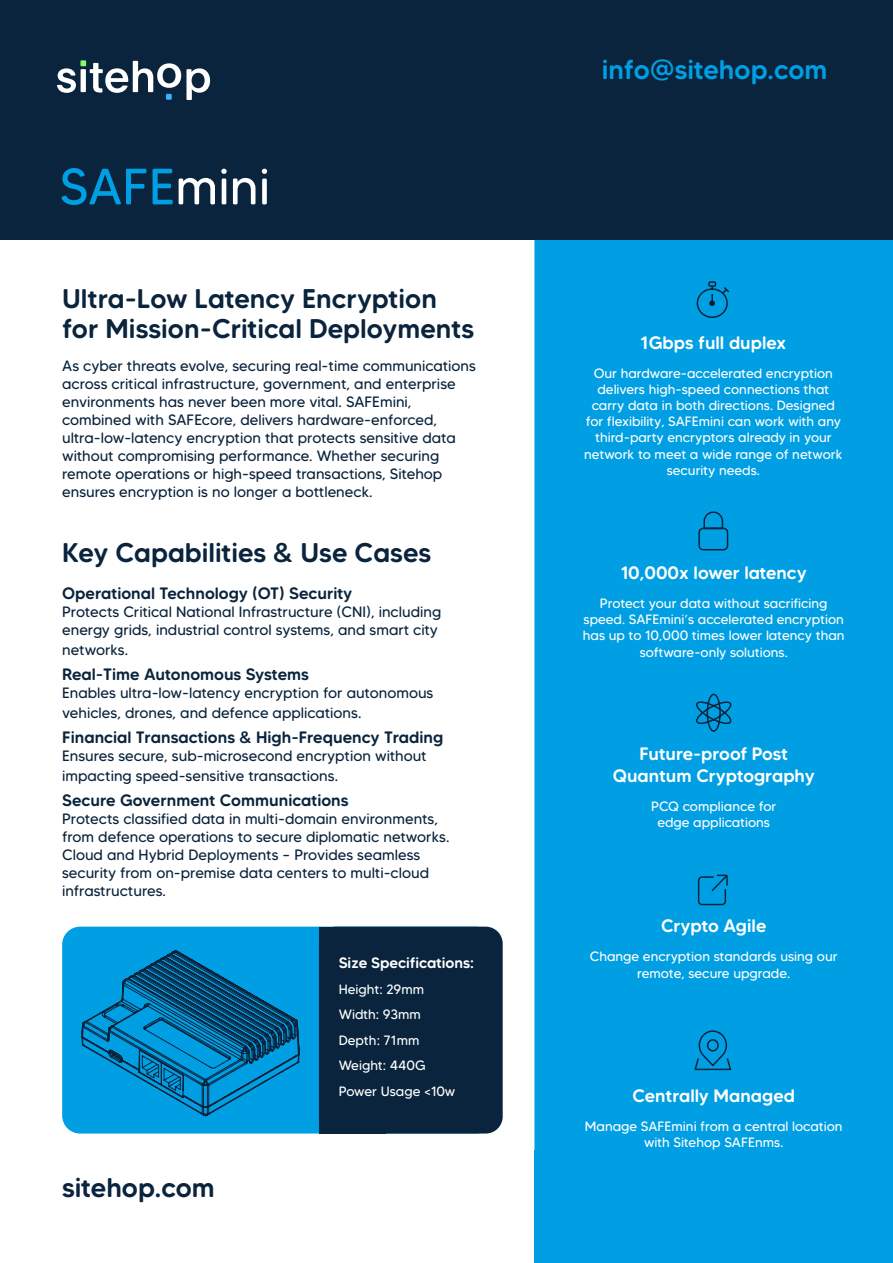
<style>
.page{position:relative;width:893px;height:1263px;background:#fff}
.page>*{position:absolute;margin:0;border:0;box-sizing:border-box;transform-origin:0 0}
.t1{font:51px "MADE Tommy Soft";color:#009fe3}
.t2{font:500 27px/30px "MADE Tommy Soft";color:#0a243d}
.t3{font:500 27px "MADE Tommy Soft";color:#009fe3}
.t4{font:500 18px/21.6px "MADE Tommy Soft";color:#fff;text-align:center}
.t5{font:500 16.5px "MADE Tommy Soft";color:#0a243d}
.t6{font:15px/18px "MADE Tommy Soft";color:#0a243d}
.t7{font:500 15px "MADE Tommy Soft";color:#fff}
.t8{font:13.5px/16.2px "MADE Tommy Soft";color:#fff;text-align:center}
.s1{color:#fff}
</style>
<div class="page">
<div style="left:534px;top:115px;width:359px;height:1148px;background:#009fe3;border-radius:18px"></div>
<div style="left:0;top:0;width:893px;height:240px;background:#0a243d"></div>
<svg style="left:57px;top:60px;width:153px;height:40px"></svg>
<svg style="left:698px;top:511px;width:31px;height:40px"></svg>
<svg style="left:696px;top:693px;width:36px;height:39px"></svg>
<div style="left:534px;top:1179px;width:358px;height:83px;background:#009fe3"></div>
<div style="left:62px;top:927px;width:432px;height:206px;background:#009fe3;border-radius:18px"></div>
<div style="left:319px;top:927px;width:184px;height:206px;background:#0a243d;border-radius:17px"></div>
<svg style="left:319px;top:927px;width:13px;height:206px"></svg>
<svg style="left:81px;top:950px;width:219px;height:166px"></svg>
<svg style="left:696px;top:281px;width:34px;height:37px"></svg>
<svg style="left:694px;top:1030px;width:38px;height:41px"></svg>
<svg style="left:697px;top:874px;width:31px;height:32px"></svg>
<h1 class="t1" style="left:60px;top:155px;width:212px">SAFE<span class="s1">mini</span></h1>
<h2 class="t2" style="left:62px;top:283px;width:414px">Ultra-Low Latency Encryption for Mission-Critical Deployments</h2>
<p class="t6" style="left:62px;top:356px;width:415px">As cyber threats evolve, securing real-time communications across critical infrastructure, government, and enterprise environments has never been more vital. SAFEmini, combined with SAFEcore, delivers hardware-enforced, ultra-low-latency encryption that protects sensitive data without compromising performance. Whether securing remote operations or high-speed transactions, Sitehop ensures encryption is no longer a bottleneck.</p>
<h2 class="t2" style="left:62px;top:537px;width:371px">Key Capabilities &amp; Use Cases</h2>
<p class="t5" style="left:62px;top:583px;width:292px">Operational Technology (OT) Security</p>
<p class="t6" style="left:62px;top:603px;width:381px">Protects Critical National Infrastructure (CNI), including energy grids, industrial control systems, and smart city</p>
<p class="t6" style="left:62px;top:640px;width:68px">networks.</p>
<p class="t5" style="left:62px;top:664px;width:248px">Real-Time Autonomous Systems</p>
<p class="t6" style="left:62px;top:683px;width:373px;line-height:19.5px">Enables ultra-low-latency encryption for autonomous vehicles, drones, and defence applications.</p>
<p class="t5" style="left:62px;top:727px;width:383px">Financial Transactions &amp; High-Frequency Trading</p>
<p class="t6" style="left:62px;top:746px;width:366px;line-height:19.5px">Ensures secure, sub-microsecond encryption without impacting speed-sensitive transactions.</p>
<p class="t5" style="left:62px;top:790px;width:288px">Secure Government Communications</p>
<p class="t6" style="left:62px;top:810px;width:389px">Protects classified data in multi-domain environments, from defence operations to secure diplomatic networks.<br>Cloud and Hybrid Deployments – Provides seamless security from on-premise data centers to multi-cloud infrastructures.</p>
<h2 class="t2" style="left:62px;top:1172px;width:154px">sitehop.com</h2>
<p class="t7" style="left:339px;top:953px;width:137px">Size Specifications:</p>
<p class="t8" style="left:339px;top:976px;width:118px;line-height:25.5px;text-align:left">Height: 29mm<br>Width: 93mm<br>Depth: 71mm<br>Weight: 440G<br>Power Usage &lt;10w</p>
<h2 class="t3" style="left:602px;top:53px;width:227px">info@sitehop.com</h2>
<p class="t4" style="left:641px;top:331px;width:147px">1Gbps full duplex</p>
<p class="t8" style="left:584px;top:365px;width:260px">Our hardware-accelerated encryption delivers high-speed connections that carry data in both directions. Designed for flexibility, SAFEmini can work with any third-party encryptors already in your network to meet a wide range of network security needs.</p>
<p class="t4" style="left:621px;top:562px;width:187px">10,000x lower latency</p>
<p class="t8" style="left:583px;top:595px;width:263px">Protect your data without sacrificing speed. SAFEmini’s accelerated encryption has up to 10,000 times lower latency than software-only solutions.</p>
<p class="t4" style="left:613px;top:743px;width:203px">Future-proof Post<br>Quantum Cryptography</p>
<p class="t8" style="left:651px;top:797px;width:127px">PCQ compliance for edge applications</p>
<p class="t4" style="left:661px;top:915px;width:107px">Crypto Agile</p>
<p class="t8" style="left:590px;top:948px;width:249px">Change encryption standards using our remote, secure upgrade.</p>
<p class="t4" style="left:632px;top:1084px;width:164px">Centrally Managed</p>
<p class="t8" style="left:585px;top:1118px;width:259px">Manage SAFEmini from a central location with Sitehop SAFEnms.</p>
</div>
